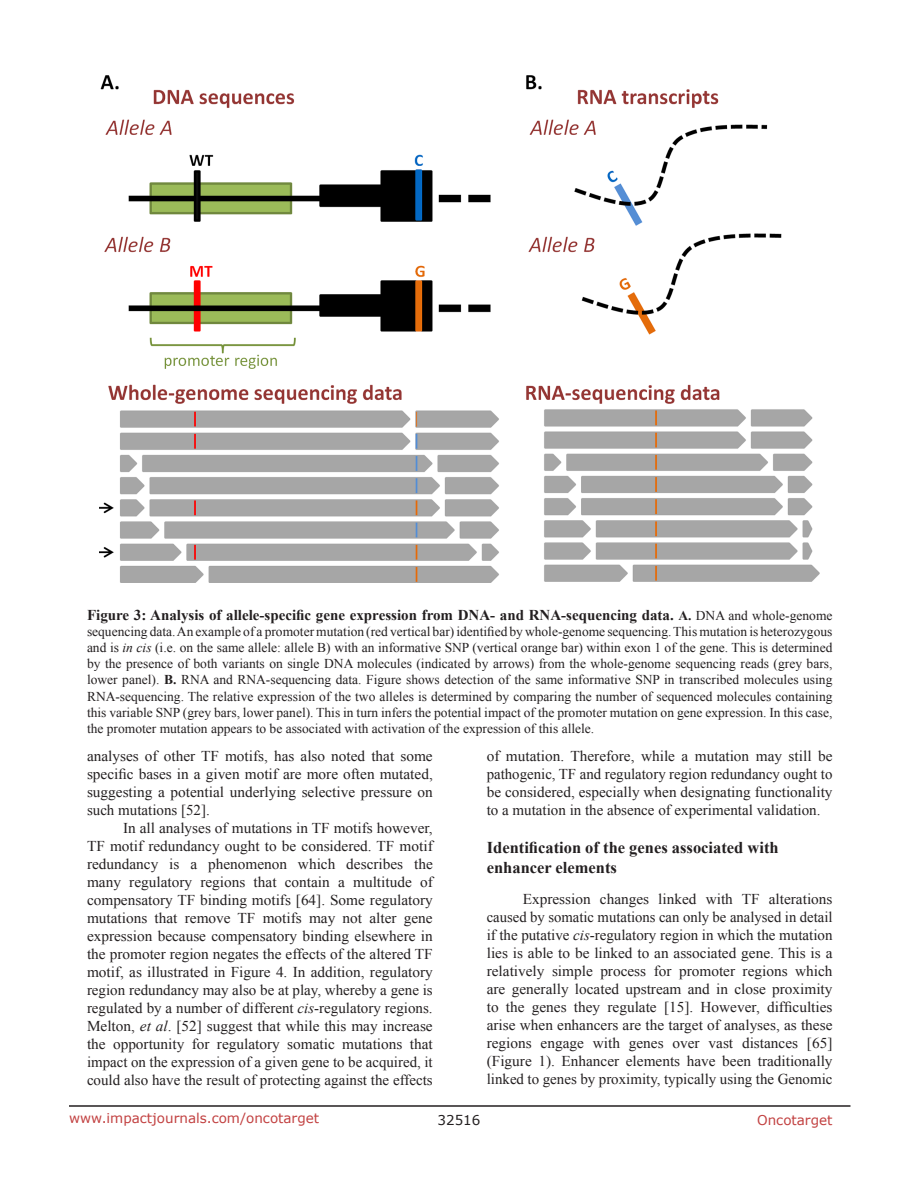
<style>
.page{position:relative;width:918px;height:1188px;background:#fff}
.page>*{position:absolute;margin:0;border:0;box-sizing:border-box;transform-origin:0 0}
.SubHeading{font:700 16.5px/19.8px "Times New Roman";color:#231f20}
.BodyText{font:15px/18px "Times New Roman";color:#231f20;text-align:justify}
.FigureText{font:700 15px "Times New Roman";color:#231f20}
.FigureText-2{font:13.5px/16.2px "Times New Roman";color:#231f20;text-align:justify}
.t1{font:13.5px "Verdana";color:#c24141}
.t2{font:13.5px "Verdana";color:#231f20}
.s1{font-size:13.5px}
.s2{font-weight:400;font-size:13.5px}
.s3{font-style:italic}
.s4{font-weight:700}
</style>
<div class="page">
<hr style="left:69px;top:1105px;width:781px;height:2px;background:#231f20">
<img style="left:100px;top:76px;width:720px;height:506px">
<p class="FigureText" style="left:87px;top:604px;width:747px">Figure 3: Analysis of allele-specific gene expression from DNA- and RNA-sequencing data. <span class="s1">A.</span> <span class="s2">DNA and whole-genome</span></p>
<p class="FigureText-2" style="left:87px;top:623px;width:747px">sequencing data. An example of a promoter mutation (red vertical bar) identified by whole-genome sequencing. This mutation is heterozygous and is <span class="s3">in cis</span> (i.e. on the same allele: allele B) with an informative SNP (vertical orange bar) within exon 1 of the gene. This is determined by the presence of both variants on single DNA molecules (indicated by arrows) from the whole-genome sequencing reads (grey bars, lower panel). <span class="s4">B.</span> RNA and RNA-sequencing data. Figure shows detection of the same informative SNP in transcribed molecules using RNA-sequencing. The relative expression of the two alleles is determined by comparing the number of sequenced molecules containing this variable SNP (grey bars, lower panel). This in turn infers the potential impact of the promoter mutation on gene expression. In this case, the promoter mutation appears to be associated with activation of the expression of this allele.</p>
<p class="BodyText" style="left:87px;top:747px;width:347px">analyses of other TF motifs, has also noted that some specific bases in a given motif are more often mutated, suggesting a potential underlying selective pressure on such mutations [52].</p>
<p class="BodyText" style="left:87px;top:819px;width:347px;text-indent:36px">In all analyses of mutations in TF motifs however, TF motif redundancy ought to be considered. TF motif redundancy is a phenomenon which describes the many regulatory regions that contain a multitude of compensatory TF binding motifs [64]. Some regulatory mutations that remove TF motifs may not alter gene expression because compensatory binding elsewhere in the promoter region negates the effects of the altered TF motif, as illustrated in Figure 4. In addition, regulatory region redundancy may also be at play, whereby a gene is regulated by a number of different <span class="s3">cis</span>-regulatory regions.<br>Melton, <span class="s3">et al</span>. [52] suggest that while this may increase the opportunity for regulatory somatic mutations that impact on the expression of a given gene to be acquired, it could also have the result of protecting against the effects</p>
<p class="BodyText" style="left:487px;top:747px;width:347px">of mutation. Therefore, while a mutation may still be pathogenic, TF and regulatory region redundancy ought to be considered, especially when designating functionality to a mutation in the absence of experimental validation.</p>
<p class="SubHeading" style="left:487px;top:837px;width:293px">Identification of the genes associated with enhancer elements</p>
<p class="BodyText" style="left:487px;top:890px;width:347px;text-indent:36px">Expression changes linked with TF alterations caused by somatic mutations can only be analysed in detail if the putative <span class="s3">cis</span>-regulatory region in which the mutation lies is able to be linked to an associated gene. This is a relatively simple process for promoter regions which are generally located upstream and in close proximity to the genes they regulate [15]. However, difficulties arise when enhancers are the target of analyses, as these regions engage with genes over vast distances [65] (Figure 1). Enhancer elements have been traditionally linked to genes by proximity, typically using the Genomic</p>
<p class="t1" style="left:69px;top:1109px;width:252px">www.impactjournals.com/oncotarget</p>
<p class="t2" style="left:438px;top:1111px;width:44px">32516</p>
<p class="t1" style="left:757px;top:1111px;width:77px">Oncotarget</p>
</div>
